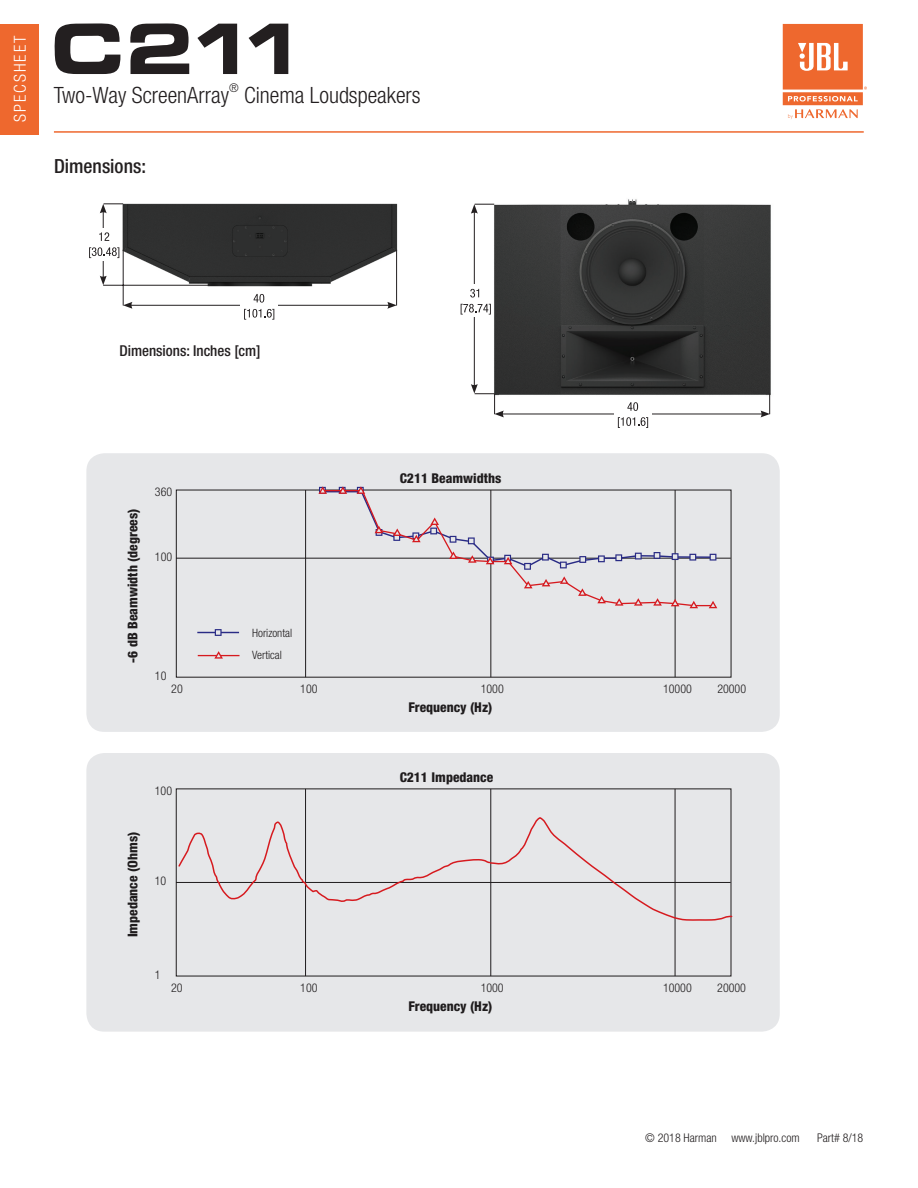
<style>
.page{position:relative;width:918px;height:1188px;background:#fff}
.page>*{position:absolute;margin:0;border:0;box-sizing:border-box;transform-origin:0 0}
.t1{font:700 72px "Eddmond";color:#231f20}
.t2{font:300 condensed 22.5px "Helvetica Neue";color:#231f20}
.t3{font:500 condensed 19.5px "Helvetica Neue";color:#231f20}
.t4{font:300 condensed 16.5px "Helvetica Neue";letter-spacing:.125em;color:#fff}
.t5{font:500 condensed 15px "Helvetica Neue";color:#231f20}
.t6{font:800 condensed 13.5px "Helvetica Neue";color:#231f20}
.t7{font:300 condensed 12px "Helvetica Neue";color:#231f20}
.t8{font:300 condensed 11.55px/22px "Helvetica Neue";color:#231f20}
</style>
<div class="page">
<div style="left:86px;top:453px;width:694px;height:279px;background:#e6e7e9;border-radius:18px"></div>
<div style="left:86px;top:753px;width:694px;height:279px;background:#e6e7e9;border-radius:18px"></div>
<svg style="left:783px;top:24px;width:84px;height:95px"></svg>
<div style="left:0;top:24px;width:39px;height:110px;background:#ee682e"></div>
<hr style="left:54px;top:131px;width:810px;height:2px;background:#ee682e">
<img style="left:109px;top:203px;width:289px;height:96px">
<hr style="left:103px;top:211px;width:1px;height:67px;background:#231f20">
<svg style="left:100px;top:276px;width:7px;height:9px"></svg>
<hr style="left:130px;top:305px;width:260px;height:1px;background:#231f20">
<svg style="left:123px;top:302px;width:9px;height:7px"></svg>
<svg style="left:387px;top:302px;width:10px;height:7px"></svg>
<svg style="left:100px;top:204px;width:23px;height:9px"></svg>
<hr style="left:123px;top:250px;width:1px;height:55px;background:#231f20">
<hr style="left:396px;top:250px;width:1px;height:55px;background:#231f20">
<hr style="left:103px;top:285px;width:106px;height:1px;background:#231f20">
<div style="left:78px;top:228px;width:31px;height:33px;background:#fff"></div>
<div style="left:240px;top:290px;width:38px;height:32px;background:#fff"></div>
<svg style="left:99px;top:232px;width:10px;height:9px"></svg>
<svg style="left:89px;top:247px;width:30px;height:11px"></svg>
<svg style="left:254px;top:294px;width:10px;height:9px"></svg>
<svg style="left:244px;top:309px;width:30px;height:11px"></svg>
<img style="left:481px;top:199px;width:290px;height:209px">
<hr style="left:474px;top:211px;width:1px;height:175px;background:#231f20">
<hr style="left:501px;top:414px;width:262px;height:1px;background:#231f20">
<svg style="left:471px;top:204px;width:23px;height:10px"></svg>
<svg style="left:471px;top:384px;width:33px;height:33px"></svg>
<svg style="left:761px;top:394px;width:9px;height:23px"></svg>
<div style="left:449px;top:284px;width:31px;height:33px;background:#fff"></div>
<div style="left:614px;top:398px;width:38px;height:33px;background:#fff"></div>
<svg style="left:470px;top:289px;width:9px;height:9px"></svg>
<svg style="left:461px;top:304px;width:30px;height:11px"></svg>
<svg style="left:627px;top:402px;width:11px;height:9px"></svg>
<svg style="left:618px;top:417px;width:30px;height:11px"></svg>
<hr style="left:176px;top:558px;width:555px;height:1px;background:#231f20">
<hr style="left:305px;top:490px;width:1px;height:187px;background:#231f20">
<hr style="left:490px;top:490px;width:1px;height:187px;background:#231f20">
<hr style="left:675px;top:490px;width:1px;height:187px;background:#231f20">
<hr style="left:197px;top:632px;width:42px;height:1px;background:#2e3092">
<svg style="left:215px;top:629px;width:7px;height:7px"></svg>
<hr style="left:198px;top:655px;width:42px;height:1px;background:#ee1d23">
<svg style="left:214px;top:651px;width:9px;height:8px"></svg>
<svg style="left:490px;top:570px;width:219px;height:37px"></svg>
<svg style="left:318px;top:486px;width:398px;height:84px"></svg>
<svg style="left:524px;top:581px;width:9px;height:7px"></svg>
<svg style="left:542px;top:579px;width:8px;height:7px"></svg>
<svg style="left:560px;top:576px;width:9px;height:8px"></svg>
<svg style="left:578px;top:588px;width:9px;height:8px"></svg>
<svg style="left:597px;top:596px;width:9px;height:7px"></svg>
<svg style="left:615px;top:598px;width:9px;height:8px"></svg>
<svg style="left:634px;top:598px;width:9px;height:8px"></svg>
<svg style="left:653px;top:598px;width:9px;height:8px"></svg>
<svg style="left:671px;top:599px;width:8px;height:7px"></svg>
<svg style="left:689px;top:601px;width:9px;height:7px"></svg>
<svg style="left:709px;top:601px;width:8px;height:7px"></svg>
<hr style="left:176px;top:882px;width:555px;height:1px;background:#231f20">
<hr style="left:305px;top:789px;width:1px;height:187px;background:#231f20">
<hr style="left:490px;top:789px;width:1px;height:187px;background:#231f20">
<hr style="left:675px;top:789px;width:1px;height:187px;background:#231f20">
<svg style="left:178px;top:816px;width:555px;height:106px"></svg>
<p class="t4" style="left:11px;top:122px;width:88px;rotate:-90deg">SPECSHEET</p>
<h1 class="t1" style="left:49px;top:1px;width:261px">C211</h1>
<h2 class="t2" style="left:54px;top:82px;width:177px">Two-Way ScreenArray</h2>
<p class="t7" style="left:229px;top:81px;width:11px">®</p>
<h2 class="t2" style="left:244px;top:82px;width:178px">Cinema Loudspeakers</h2>
<h3 class="t3" style="left:54px;top:155px;width:94px">Dimensions:</h3>
<p class="t5" style="left:119px;top:341px;width:143px">Dimensions: Inches [cm]</p>
<p class="t6" style="left:124px;top:663px;width:155px;rotate:-90deg">-6 dB Beamwidth (degrees)</p>
<p class="t7" style="left:155px;top:485px;width:19px">360</p>
<p class="t7" style="left:155px;top:549px;width:19px">100</p>
<p class="t7" style="left:155px;top:669px;width:13px">10</p>
<p class="t8" style="left:252px;top:621px;width:42px">Horizontal<br>Vertical</p>
<p class="t6" style="left:400px;top:470px;width:103px">C211 Beamwidths</p>
<p class="t7" style="left:171px;top:682px;width:13px">20</p>
<p class="t7" style="left:300px;top:682px;width:19px">100</p>
<p class="t7" style="left:481px;top:682px;width:25px">1000</p>
<p class="t7" style="left:663px;top:682px;width:30px">10000</p>
<p class="t7" style="left:717px;top:682px;width:30px">20000</p>
<p class="t6" style="left:408px;top:699px;width:86px">Frequency (Hz)</p>
<p class="t6" style="left:124px;top:937px;width:107px;rotate:-90deg">Impedance (Ohms)</p>
<p class="t7" style="left:155px;top:784px;width:19px">100</p>
<p class="t7" style="left:155px;top:874px;width:13px">10</p>
<p class="t7" style="left:155px;top:968px;width:7px">1</p>
<p class="t6" style="left:400px;top:769px;width:95px">C211 Impedance</p>
<p class="t7" style="left:171px;top:981px;width:13px">20</p>
<p class="t7" style="left:300px;top:981px;width:19px">100</p>
<p class="t7" style="left:481px;top:981px;width:25px">1000</p>
<p class="t7" style="left:663px;top:981px;width:30px">10000</p>
<p class="t7" style="left:717px;top:981px;width:30px">20000</p>
<p class="t6" style="left:408px;top:998px;width:86px">Frequency (Hz)</p>
<p class="t7" style="left:645px;top:1131px;width:156px">© 2018 Harman www.jblpro.com</p>
<p class="t7" style="left:817px;top:1131px;width:48px">Part# 8/18</p>
</div>
